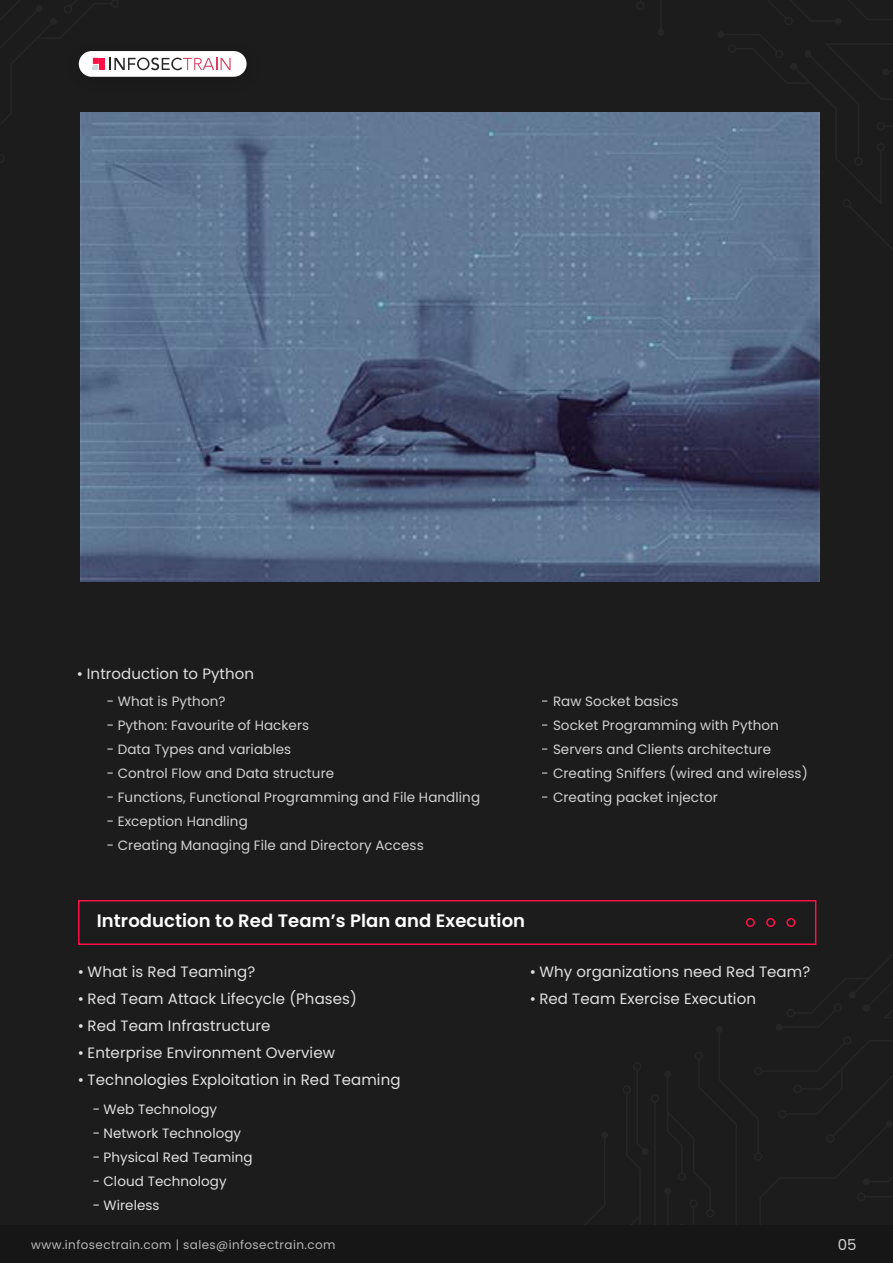
<style>
.page{position:relative;width:893px;height:1263px;background:#fff}
.page>*{position:absolute;margin:0;border:0;box-sizing:border-box;transform-origin:0 0}
.t1{font:600 18px "Poppins";letter-spacing:.005em;color:#fff}
.t2{font:15px "Poppins";letter-spacing:.005em;color:#fff}
.t3{font:13.5px "Poppins";letter-spacing:.005em;color:#fff}
.t4{font:12px "Poppins";letter-spacing:.035em;color:#fff}
</style>
<div class="page">
<div style="left:0;top:0;width:892px;height:1263px;background:#1c1c1c"></div>
<div style="left:0;top:1226px;width:892px;height:37px;background:#161616"></div>
<div style="left:79px;top:51px;width:167px;height:26px;background:#fff;border-radius:13px"></div>
<svg style="left:78px;top:51px;width:152px;height:356px"></svg>
<img style="left:81px;top:112px;width:738px;height:470px">
<div style="left:78px;top:900px;width:738px;height:45px;border:2px solid #ff1046"></div>
<div style="left:786px;top:918px;width:9px;height:9px;border:2px solid #ff1046;border-radius:50%"></div>
<div style="left:766px;top:918px;width:9px;height:9px;border:2px solid #ff1046;border-radius:50%"></div>
<div style="left:745px;top:918px;width:9px;height:9px;border:2px solid #ff1046;border-radius:50%"></div>
<p class="t2" style="left:77px;top:665px;width:179px">• Introduction to Python</p>
<p class="t3" style="left:107px;top:694px;width:120px">- What is Python?</p>
<p class="t3" style="left:107px;top:718px;width:204px">- Python: Favourite of Hackers</p>
<p class="t3" style="left:107px;top:742px;width:186px">- Data Types and variables</p>
<p class="t3" style="left:107px;top:766px;width:229px">- Control Flow and Data structure</p>
<p class="t3" style="left:107px;top:790px;width:375px">- Functions, Functional Programming and File Handling</p>
<p class="t3" style="left:107px;top:814px;width:143px">- Exception Handling</p>
<p class="t3" style="left:107px;top:838px;width:319px">- Creating Managing File and Directory Access</p>
<p class="t3" style="left:542px;top:694px;width:138px">- Raw Socket basics</p>
<p class="t3" style="left:542px;top:718px;width:238px">- Socket Programming with Python</p>
<p class="t3" style="left:542px;top:742px;width:231px">- Servers and Clients architecture</p>
<p class="t3" style="left:542px;top:766px;width:267px">- Creating Sniffers (wired and wireless)</p>
<p class="t3" style="left:542px;top:790px;width:178px">- Creating packet injector</p>
<h1 class="t1" style="left:97px;top:911px;width:430px">Introduction to Red Team’s Plan and Execution</h1>
<p class="t2" style="left:77px;top:963px;width:179px">• What is Red Teaming?</p>
<p class="t2" style="left:77px;top:990px;width:281px">• Red Team Attack Lifecycle (Phases)</p>
<p class="t2" style="left:77px;top:1017px;width:195px">• Red Team Infrastructure</p>
<p class="t2" style="left:77px;top:1044px;width:259px">• Enterprise Environment Overview</p>
<p class="t2" style="left:77px;top:1071px;width:325px">• Technologies Exploitation in Red Teaming</p>
<p class="t3" style="left:92px;top:1102px;width:126px">- Web Technology</p>
<p class="t3" style="left:92px;top:1126px;width:150px">- Network Technology</p>
<p class="t3" style="left:92px;top:1150px;width:162px">- Physical Red Teaming</p>
<p class="t3" style="left:92px;top:1174px;width:136px">- Cloud Technology</p>
<p class="t3" style="left:92px;top:1198px;width:69px">- Wireless</p>
<p class="t2" style="left:529px;top:963px;width:283px">• Why organizations need Red Team?</p>
<p class="t2" style="left:529px;top:990px;width:228px">• Red Team Exercise Execution</p>
<p class="t4" style="left:31px;top:1238px;width:305px">www.infosectrain.com | sales@infosectrain.com</p>
<p class="t2" style="left:837px;top:1236px;width:21px">05</p>
</div>
